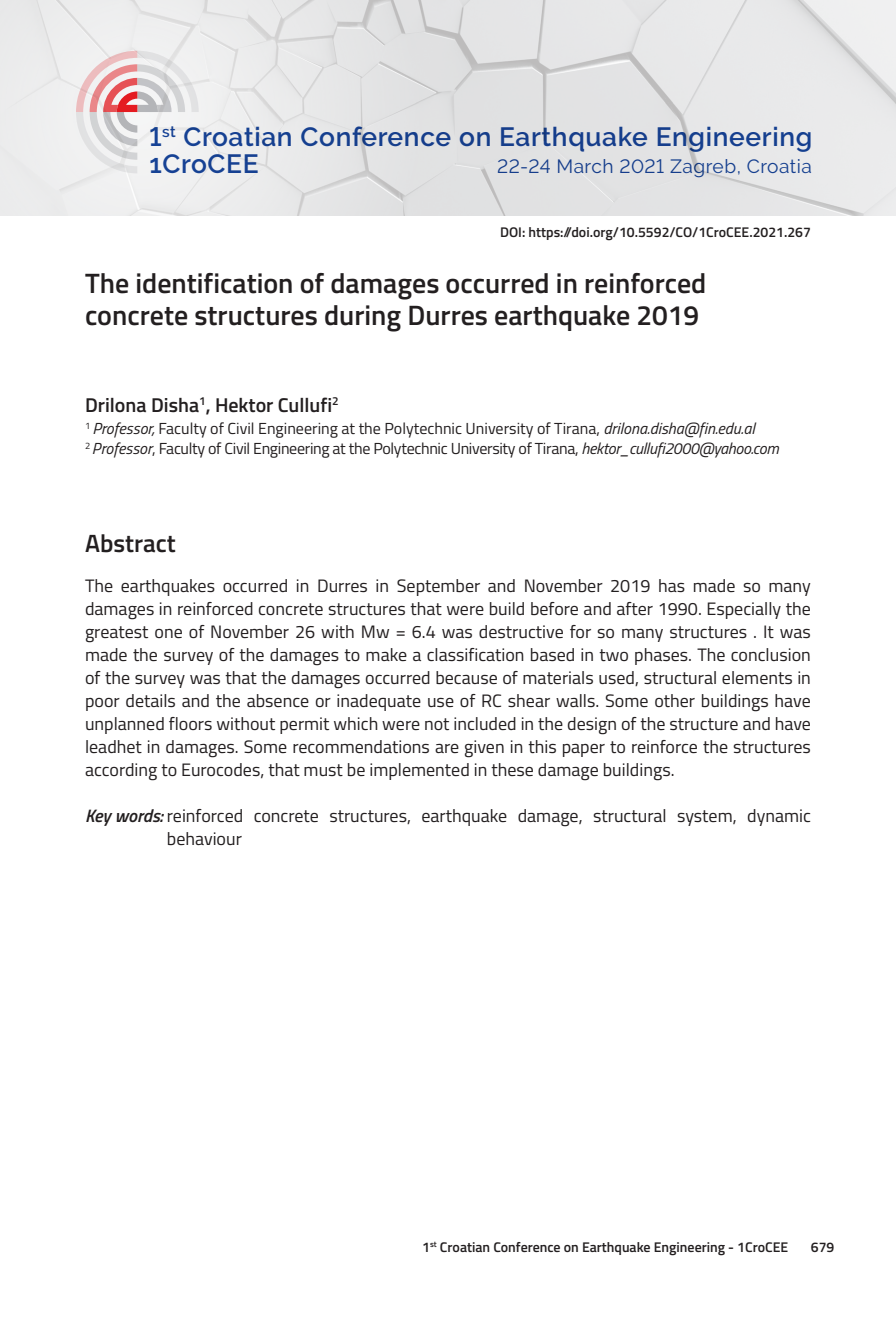
<style>
.page{position:relative;width:896px;height:1321px;background:#fff}
.page>*{position:absolute;margin:0;border:0;box-sizing:border-box;transform-origin:0 0}
.t1{font:600 28px/32px "Titillium";color:#231f20}
.t2{font:600 26.4px/27.2px "Raleway";letter-spacing:.025em;color:#18469d}
.t3{font:600 25px "Titillium";color:#231f20}
.t4{font:600 20px "Titillium";color:#231f20}
.t5{font:19.2px "Raleway";letter-spacing:.025em;color:#18469d}
.t6{font:18px/23px "Titillium";color:#231f20;text-align:justify}
.t7{font:16px/20px "Titillium";letter-spacing:-.02em;color:#231f20}
.t8{font:600 14px "Titillium";color:#231f20}
.s1{font-style:italic}
.s2{font-weight:600;font-style:italic}
</style>
<div class="page">
<img style="left:423px;top:0;width:473px;height:215px">
<div style="left:0;top:0;width:423px;height:215px;background:#eaeaeb"></div>
<svg style="left:76px;top:51px;width:123px;height:121px"></svg>
<h2 class="t2" style="left:149px;top:123px;width:664px">1<sup>st</sup> Croatian Conference on Earthquake Engineering<br>1CroCEE</h2>
<p class="t5" style="left:497px;top:155px;width:316px">22-24 March 2021 Zagreb, Croatia</p>
<p class="t8" style="left:500px;top:222px;width:312px">DOI: https://doi.org/10.5592/CO/1CroCEE.2021.267</p>
<h1 class="t1" style="left:85px;top:266px;width:623px">The identification of damages occurred in reinforced concrete structures during Durres earthquake 2019</h1>
<p class="t4" style="left:85px;top:390px;width:255px">Drilona Disha<sup>1</sup>, Hektor Cullufi<sup>2</sup></p>
<p class="t7" style="left:85px;top:418px;width:695px"><sup>1</sup> <span class="s1">Professor,</span> Faculty of Civil Engineering at the Polytechnic University of Tirana, <span class="s1">drilona.disha@fin.edu.al<br></span><sup>2</sup> <span class="s1">Professor</span>, Faculty of Civil Engineering at the Polytechnic University of Tirana, <span class="s1">hektor_cullufi2000@yahoo.com</span></p>
<h3 class="t3" style="left:85px;top:524px;width:92px">Abstract</h3>
<p class="t6" style="left:85px;top:573px;width:727px">The earthquakes occurred in Durres in September and November 2019 has made so many damages in reinforced concrete structures that were build before and after 1990. Especially the greatest one of November 26 with Mw = 6.4 was destructive for so many structures . It was made the survey of the damages to make a classification based in two phases. The conclusion of the survey was that the damages occurred because of materials used, structural elements in poor details and the absence or inadequate use of RC shear walls. Some other buildings have unplanned floors without permit which were not included in the design of the structure and have leadhet in damages. Some recommendations are given in this paper to reinforce the structures according to Eurocodes, that must be implemented in these damage buildings.</p>
<p class="t6" style="left:167px;top:803px;width:645px;text-indent:-82px"><span class="s2">Key words:</span> reinforced concrete structures, earthquake damage, structural system, dynamic behaviour</p>
<p class="t8" style="left:422px;top:1237px;width:367px">1<sup>st</sup> Croatian Conference on Earthquake Engineering - 1CroCEE</p>
<p class="t8" style="left:811px;top:1237px;width:25px">679</p>
</div>
